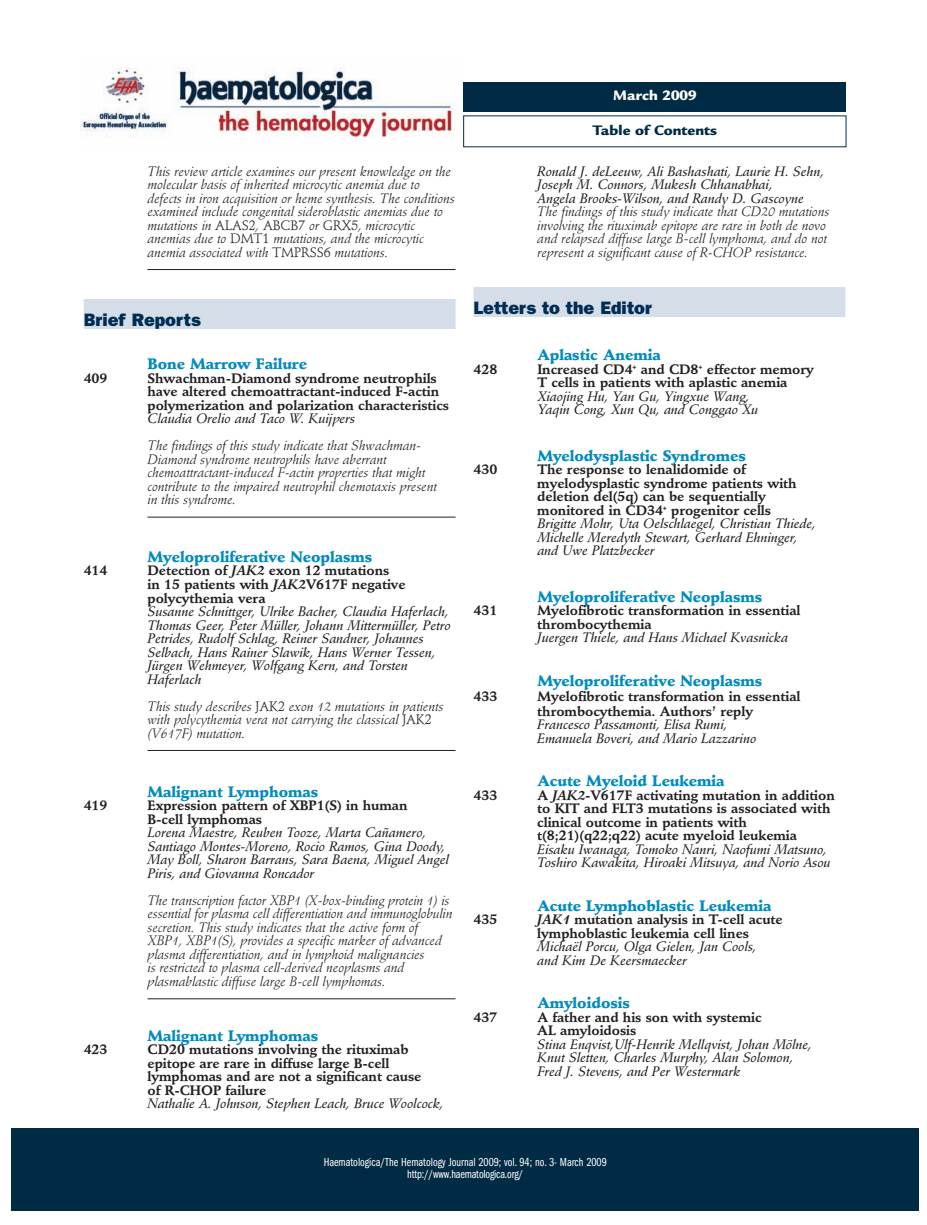
<style>
.page{position:relative;width:927px;height:1225px;background:#fff}
.page>*{position:absolute;margin:0;border:0;box-sizing:border-box;transform-origin:0 0}
.t1{font:800 18px "Franklin Gothic";color:#002d53}
.t2{font:900 15px "Stempel Schneidler";letter-spacing:-.005em;color:#008bc0}
.t3{font:900 15px "Legacy Sans";color:#002b44}
.t4{font:900 15px "Legacy Sans";color:#fff}
.t5{font:italic 13.5px/13.5px "Stempel Schneidler";letter-spacing:-.005em;color:#231f20}
.t6{font:italic 13.5px/13.5px "Stempel Schneidler Med";letter-spacing:-.005em;color:#231f20}
.t7{font:700 13.5px/13.5px "Stempel Schneidler";letter-spacing:-.005em;color:#231f20}
.t8{font:12px/12px "Franklin Gothic Book Cmpr";color:#fff;text-align:center}
.s1{font-style:normal}
.s2{font-style:italic}
</style>
<div class="page">
<div style="left:11px;top:1128px;width:908px;height:82px;background:#002b44"></div>
<hr style="left:147px;top:269px;width:309px;height:1px;background:#231f20">
<div style="left:84px;top:299px;width:372px;height:30px;background:#d4dde8"></div>
<hr style="left:147px;top:517px;width:309px;height:1px;background:#231f20">
<hr style="left:147px;top:750px;width:309px;height:1px;background:#231f20">
<hr style="left:147px;top:998px;width:309px;height:1px;background:#231f20">
<div style="left:474px;top:287px;width:371px;height:30px;background:#d4dde8"></div>
<img style="left:81px;top:68px;width:374px;height:70px">
<div style="left:463px;top:82px;width:383px;height:30px;background:#002b44"></div>
<p class="t4" style="left:613px;top:90px;width:85px">March 2009</p>
<p class="t5" style="left:147px;top:165px;width:309px">This review article examines our present knowledge on the molecular basis of inherited microcytic anemia due to defects in iron acquisition or heme synthesis. The conditions examined include congenital sideroblastic anemias due to mutations in <span class="s1">ALAS2</span>, <span class="s1">ABCB7</span> or <span class="s1">GRX5</span>, microcytic anemias due to <span class="s1">DMT1</span> mutations, and the microcytic anemia associated with <span class="s1">TMPRSS6</span> mutations.</p>
<h1 class="t1" style="left:84px;top:313px;width:118px">Brief Reports</h1>
<p class="t2" style="left:147px;top:358px;width:161px">Bone Marrow Failure</p>
<p class="t7" style="left:84px;top:372px;width:25px">409</p>
<p class="t7" style="left:147px;top:372px;width:303px">Shwachman-Diamond syndrome neutrophils have altered chemoattractant-induced F-actin polymerization and polarization characteristics</p>
<p class="t6" style="left:147px;top:413px;width:209px">Claudia Orelio and Taco W. Kuijpers</p>
<p class="t5" style="left:147px;top:440px;width:291px">The findings of this study indicate that Shwachman-Diamond syndrome neutrophils have aberrant chemoattractant-induced F-actin properties that might contribute to the impaired neutrophil chemotaxis present in this syndrome.</p>
<p class="t2" style="left:147px;top:550px;width:226px">Myeloproliferative Neoplasms</p>
<p class="t7" style="left:84px;top:565px;width:25px">414</p>
<p class="t7" style="left:147px;top:565px;width:260px">Detection of <span class="s2">JAK2</span> exon 12 mutations<br>in 15 patients with <span class="s2">JAK2</span>V617F negative polycythemia vera</p>
<p class="t6" style="left:147px;top:606px;width:305px">Susanne Schnittger, Ulrike Bacher, Claudia Haferlach, Thomas Geer, Peter Müller, Johann Mittermüller, Petro Petrides, Rudolf Schlag, Reiner Sandner, Johannes Selbach, Hans Rainer Slawik, Hans Werner Tessen, Jürgen Wehmeyer, Wolfgang Kern, and Torsten Haferlach</p>
<p class="t5" style="left:147px;top:700px;width:297px">This study describes <span class="s1">JAK2</span> exon 12 mutations in patients with polycythemia vera not carrying the classical <span class="s1">JAK2 </span>(V617F) mutation.</p>
<p class="t2" style="left:147px;top:785px;width:172px">Malignant Lymphomas</p>
<p class="t7" style="left:84px;top:800px;width:25px">419</p>
<p class="t7" style="left:147px;top:800px;width:262px">Expression pattern of XBP1(S) in human<br>B-cell lymphomas</p>
<p class="t6" style="left:147px;top:827px;width:303px">Lorena Maestre, Reuben Tooze, Marta Cañamero, Santiago Montes-Moreno, Rocio Ramos, Gina Doody, May Boll, Sharon Barrans, Sara Baena, Miguel Angel Piris, and Giovanna Roncador</p>
<p class="t5" style="left:147px;top:894px;width:306px">The transcription factor XBP1 (X-box-binding protein 1) is essential for plasma cell differentiation and immunoglobulin secretion. This study indicates that the active form of XBP1, XBP1(S), provides a specific marker of advanced plasma differentiation, and in lymphoid malignancies<br>is restricted to plasma cell-derived neoplasms and plasmablastic diffuse large B-cell lymphomas.</p>
<p class="t2" style="left:147px;top:1029px;width:172px">Malignant Lymphomas</p>
<p class="t7" style="left:84px;top:1044px;width:25px">423</p>
<p class="t7" style="left:147px;top:1044px;width:275px">CD20 mutations involving the rituximab epitope are rare in diffuse large B-cell lymphomas and are not a significant cause of R-CHOP failure</p>
<p class="t6" style="left:147px;top:1098px;width:298px">Nathalie A. Johnson, Stephen Leach, Bruce Woolcock,</p>
<p class="t3" style="left:593px;top:124px;width:126px">Table of Contents</p>
<p class="t6" style="left:537px;top:165px;width:288px">Ronald J. deLeeuw, Ali Bashashati, Laurie H. Sehn,<br>Joseph M. Connors, Mukesh Chhanabhai,<br>Angela Brooks-Wilson, and Randy D. Gascoyne</p>
<p class="t5" style="left:537px;top:206px;width:294px">The findings of this study indicate that CD20 mutations involving the rituximab epitope are rare in both de novo and relapsed diffuse large B-cell lymphoma, and do not represent a significant cause of R-CHOP resistance.</p>
<h1 class="t1" style="left:474px;top:301px;width:180px">Letters to the Editor</h1>
<p class="t2" style="left:537px;top:349px;width:125px">Aplastic Anemia</p>
<p class="t7" style="left:474px;top:363px;width:25px">428</p>
<p class="t7" style="left:537px;top:363px;width:278px">Increased CD4<sup>+</sup> and CD8<sup>+</sup> effector memory<br>T cells in patients with aplastic anemia</p>
<p class="t6" style="left:537px;top:390px;width:222px">Xiaojing Hu, Yan Gu, Yingxue Wang,<br>Yaqin Cong, Xun Qu, and Conggao Xu</p>
<p class="t2" style="left:537px;top:449px;width:210px">Myelodysplastic Syndromes</p>
<p class="t7" style="left:474px;top:464px;width:25px">430</p>
<p class="t7" style="left:537px;top:464px;width:261px">The response to lenalidomide of myelodysplastic syndrome patients with deletion del(5q) can be sequentially monitored in CD34<sup>+</sup> progenitor cells</p>
<p class="t6" style="left:537px;top:518px;width:280px">Brigitte Mohr, Uta Oelschlaegel, Christian Thiede,<br>Michelle Meredyth Stewart, Gerhard Ehninger, and Uwe Platzbecker</p>
<p class="t2" style="left:537px;top:590px;width:226px">Myeloproliferative Neoplasms</p>
<p class="t7" style="left:474px;top:605px;width:25px">431</p>
<p class="t7" style="left:537px;top:605px;width:265px">Myelofibrotic transformation in essential thrombocythemia</p>
<p class="t6" style="left:537px;top:632px;width:252px">Juergen Thiele, and Hans Michael Kvasnicka</p>
<p class="t2" style="left:537px;top:674px;width:226px">Myeloproliferative Neoplasms</p>
<p class="t7" style="left:474px;top:690px;width:25px">433</p>
<p class="t7" style="left:537px;top:690px;width:265px;line-height:15px">Myelofibrotic transformation in essential thrombocythemia. Authors’ reply</p>
<p class="t6" style="left:537px;top:719px;width:220px">Francesco Passamonti, Elisa Rumi,<br>Emanuela Boveri, and Mario Lazzarino</p>
<p class="t2" style="left:537px;top:775px;width:189px">Acute Myeloid Leukemia</p>
<p class="t7" style="left:474px;top:789px;width:25px">433</p>
<p class="t7" style="left:537px;top:789px;width:299px">A <span class="s2">JAK2</span>-V617F activating mutation in addition to KIT and FLT3 mutations is associated with clinical outcome in patients with t(8;21)(q22;q22) acute myeloid leukemia</p>
<p class="t6" style="left:537px;top:843px;width:295px">Eisaku Iwanaga, Tomoko Nanri, Naofumi Matsuno,<br>Toshiro Kawakita, Hiroaki Mitsuya, and Norio Asou</p>
<p class="t2" style="left:537px;top:899px;width:236px">Acute Lymphoblastic Leukemia</p>
<p class="t7" style="left:474px;top:914px;width:25px">435</p>
<p class="t7" style="left:537px;top:914px;width:247px"><span class="s2">JAK1</span> mutation analysis in T-cell acute lymphoblastic leukemia cell lines</p>
<p class="t6" style="left:537px;top:941px;width:221px">Michaël Porcu, Olga Gielen, Jan Cools, and Kim De Keersmaecker</p>
<p class="t2" style="left:537px;top:997px;width:94px">Amyloidosis</p>
<p class="t7" style="left:474px;top:1011px;width:25px">437</p>
<p class="t7" style="left:537px;top:1011px;width:226px">A father and his son with systemic<br>AL amyloidosis</p>
<p class="t6" style="left:537px;top:1038px;width:276px">Stina Enqvist,Ulf-Henrik Mellqvist, Johan Mölne,<br>Knut Sletten, Charles Murphy, Alan Solomon,<br>Fred J. Stevens, and Per Westermark</p>
<p class="t8" style="left:324px;top:1157px;width:285px">Haematologica/The Hematology Journal 2009; vol. 94; no. 3- March 2009 http://www.haematologica.org/</p>
</div>
